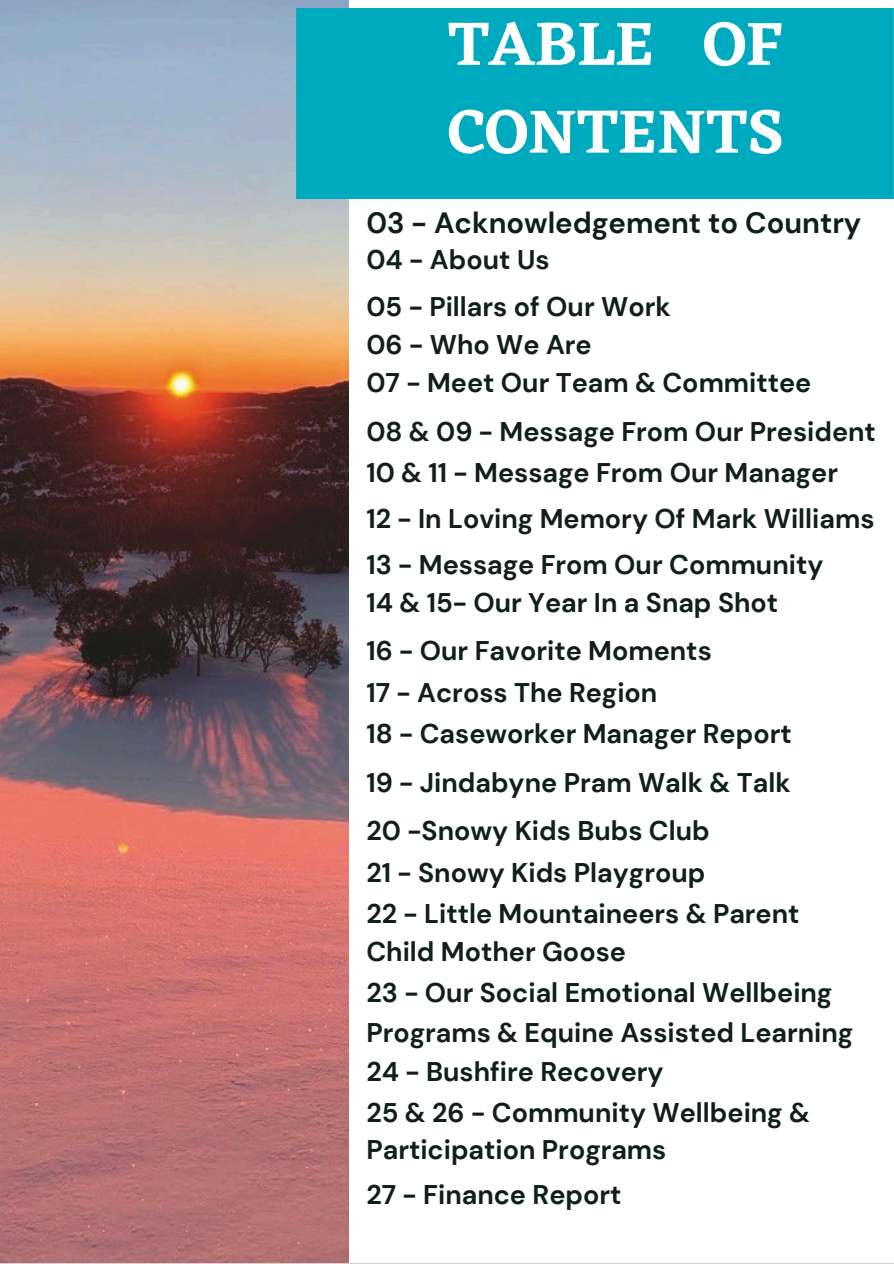
<style>
.page{position:relative;width:894px;height:1264px;background:#fff}
.page>*{position:absolute;margin:0;border:0;box-sizing:border-box;transform-origin:0 0}
.t1{font:600 63.45px/87.8px "Eczar";color:#fff}
.t2{font:700 29.25px "DM Sans";color:#101e1c}
.t3{font:700 27px "DM Sans";color:#101e1c}
</style>
<div class="page">
<img style="left:0;top:0;width:348px;height:1262px">
<div style="left:297px;top:9px;width:596px;height:190px;background:#00aabe"></div>
<p class="t1" style="left:448px;top:-1px;width:337px">TABLE OF<br>CONTENTS</p>
<p class="t2" style="left:366px;top:204px;width:496px">03 - Acknowledgement to Country</p>
<p class="t3" style="left:366px;top:243px;width:184px">04 - About Us</p>
<h1 class="t3" style="left:366px;top:289px;width:306px">05 - Pillars of Our Work</h1>
<p class="t3" style="left:366px;top:327px;width:227px">06 - Who We Are</p>
<p class="t3" style="left:366px;top:365px;width:446px">07 - Meet Our Team &amp; Committee</p>
<p class="t3" style="left:366px;top:414px;width:511px">08 &amp; 09 - Message From Our President</p>
<p class="t3" style="left:366px;top:455px;width:473px">10 &amp; 11 - Message From Our Manager</p>
<p class="t3" style="left:366px;top:501px;width:509px">12 - In Loving Memory Of Mark Williams</p>
<p class="t3" style="left:366px;top:547px;width:458px">13 - Message From Our Community</p>
<p class="t3" style="left:366px;top:585px;width:413px">14 &amp; 15- Our Year In a Snap Shot</p>
<p class="t3" style="left:366px;top:633px;width:347px">16 - Our Favorite Moments</p>
<p class="t3" style="left:366px;top:675px;width:292px">17 - Across The Region</p>
<p class="t3" style="left:366px;top:716px;width:426px">18 - Caseworker Manager Report</p>
<p class="t3" style="left:366px;top:765px;width:425px">19 - Jindabyne Pram Walk &amp; Talk</p>
<p class="t3" style="left:366px;top:813px;width:345px">20 -Snowy Kids Bubs Club</p>
<p class="t3" style="left:366px;top:855px;width:340px">21 - Snowy Kids Playgroup</p>
<p class="t3" style="left:366px;top:896px;width:434px">22 - Little Mountaineers &amp; Parent</p>
<p class="t3" style="left:366px;top:933px;width:261px">Child Mother Goose</p>
<p class="t3" style="left:366px;top:975px;width:467px">23 - Our Social Emotional Wellbeing</p>
<p class="t3" style="left:366px;top:1014px;width:488px">Programs &amp; Equine Assisted Learning</p>
<p class="t3" style="left:366px;top:1054px;width:299px">24 - Bushfire Recovery</p>
<p class="t3" style="left:366px;top:1094px;width:445px">25 &amp; 26 - Community Wellbeing &amp;</p>
<p class="t3" style="left:366px;top:1131px;width:301px">Participation Programs</p>
<p class="t3" style="left:366px;top:1176px;width:256px">27 - Finance Report</p>
</div>
